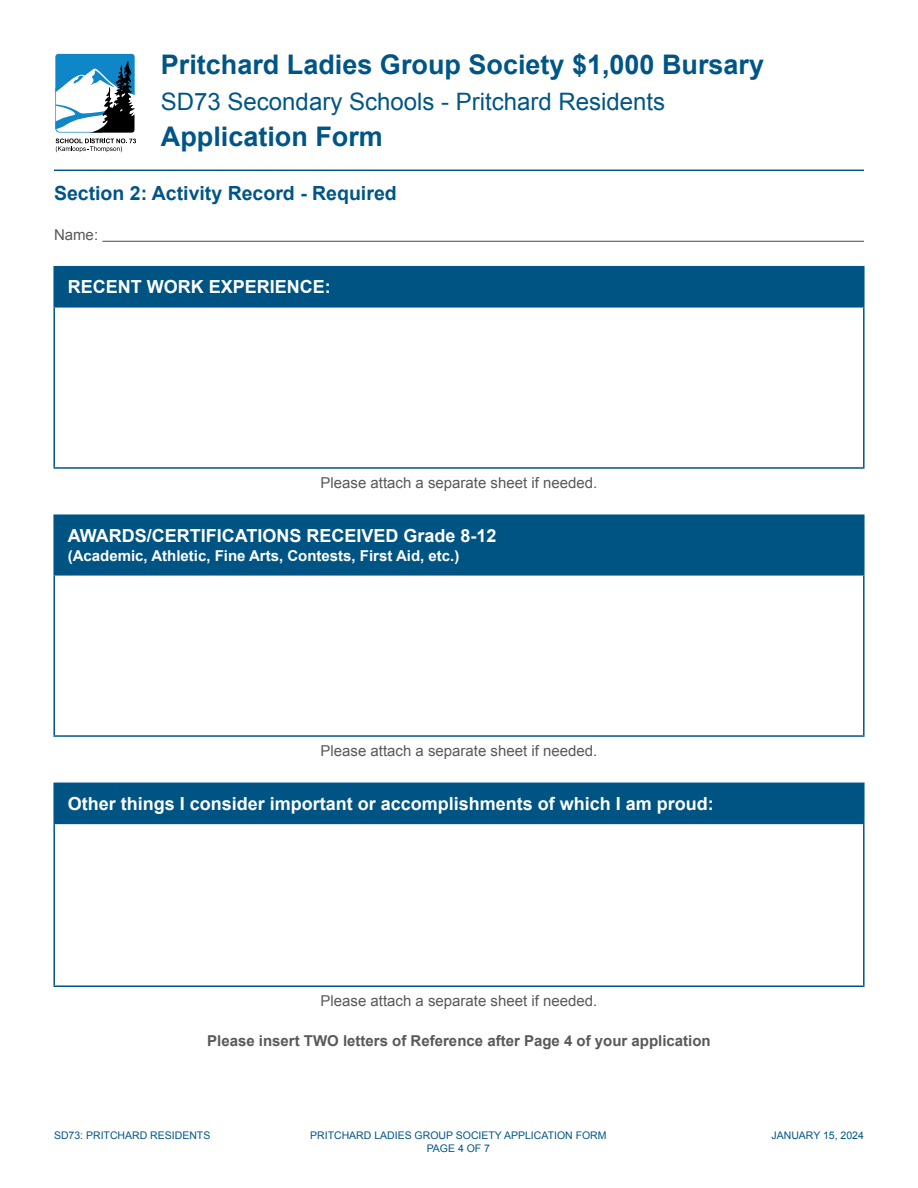
<style>
.page{position:relative;width:918px;height:1188px;background:#fff}
.page>*{position:absolute;margin:0;border:0;box-sizing:border-box;transform-origin:0 0}
.t1{font:700 27px "Arial";color:#005587}
.t2{font:24px "Arial";color:#005587}
.t3{font:700 19.5px "Arial";color:#005587}
.t4{font:700 18px "Arial";color:#fff}
.t5{font:15px "Arial";color:#58595b}
.t6{font:700 15px "Arial";color:#58595b}
.t7{font:700 15px "Arial";color:#fff}
.t8{font:10.5px "Arial";color:#005587}
</style>
<div class="page">
<hr style="left:54px;top:170px;width:810px;height:1px;background:#005587">
<div style="left:53px;top:52px;width:84px;height:83px;background:linear-gradient(to bottom,#fff,#fff);border-radius:3px"></div>
<div style="left:55px;top:54px;width:80px;height:49px;background:#0e86c8"></div>
<svg style="left:56px;top:139px;width:80px;height:13px"></svg>
<svg style="left:55px;top:61px;width:80px;height:72px"></svg>
<hr style="left:102px;top:241px;width:762px;height:1px;background:#58595b">
<div style="left:54px;top:267px;width:810px;height:40px;background:#005484"></div>
<hr style="left:53px;top:266px;width:812px;height:1px;background:#005587">
<hr style="left:53px;top:267px;width:2px;height:39px;background:#005587">
<hr style="left:863px;top:267px;width:2px;height:39px;background:#005587">
<hr style="left:53px;top:306px;width:812px;height:2px;background:#005587">
<hr style="left:53px;top:308px;width:2px;height:159px;background:#005587">
<hr style="left:863px;top:308px;width:2px;height:159px;background:#005587">
<hr style="left:53px;top:467px;width:812px;height:2px;background:#005587">
<div style="left:54px;top:515px;width:810px;height:60px;background:#005484"></div>
<hr style="left:53px;top:514px;width:812px;height:2px;background:#005587">
<hr style="left:53px;top:516px;width:2px;height:58px;background:#005587">
<hr style="left:863px;top:516px;width:2px;height:58px;background:#005587">
<hr style="left:53px;top:574px;width:812px;height:2px;background:#005587">
<hr style="left:53px;top:576px;width:2px;height:159px;background:#005587">
<hr style="left:863px;top:576px;width:2px;height:159px;background:#005587">
<hr style="left:53px;top:735px;width:812px;height:2px;background:#005587">
<div style="left:54px;top:783px;width:810px;height:40px;background:#005484"></div>
<hr style="left:53px;top:783px;width:812px;height:1px;background:#005587">
<hr style="left:53px;top:784px;width:2px;height:39px;background:#005587">
<hr style="left:863px;top:784px;width:2px;height:39px;background:#005587">
<hr style="left:53px;top:823px;width:812px;height:1px;background:#005587">
<hr style="left:53px;top:824px;width:2px;height:162px;background:#005587">
<hr style="left:863px;top:824px;width:2px;height:162px;background:#005587">
<hr style="left:53px;top:986px;width:812px;height:1px;background:#005587">
<h1 class="t1" style="left:161px;top:46px;width:605px">Pritchard Ladies Group Society $1,000 Bursary</h1>
<h2 class="t2" style="left:161px;top:86px;width:506px">SD73 Secondary Schools - Pritchard Residents</h2>
<h1 class="t1" style="left:161px;top:118px;width:224px">Application Form</h1>
<p class="t3" style="left:54px;top:180px;width:344px">Section 2: Activity Record - Required</p>
<p class="t5" style="left:54px;top:225px;width:46px">Name:</p>
<p class="t4" style="left:68px;top:275px;width:265px">RECENT WORK EXPERIENCE:</p>
<p class="t5" style="left:321px;top:473px;width:278px">Please attach a separate sheet if needed.</p>
<p class="t4" style="left:68px;top:524px;width:430px">AWARDS/CERTIFICATIONS RECEIVED Grade 8-12</p>
<p class="t7" style="left:68px;top:546px;width:393px">(Academic, Athletic, Fine Arts, Contests, First Aid, etc.)</p>
<p class="t5" style="left:321px;top:741px;width:278px">Please attach a separate sheet if needed.</p>
<p class="t4" style="left:68px;top:792px;width:648px">Other things I consider important or accomplishments of which I am proud:</p>
<p class="t5" style="left:321px;top:991px;width:278px">Please attach a separate sheet if needed.</p>
<p class="t6" style="left:207px;top:1031px;width:505px">Please insert TWO letters of Reference after Page 4 of your application</p>
<p class="t8" style="left:54px;top:1129px;width:158px">SD73: PRITCHARD RESIDENTS</p>
<p class="t8" style="left:310px;top:1129px;width:298px">PRITCHARD LADIES GROUP SOCIETY APPLICATION FORM</p>
<p class="t8" style="left:772px;top:1129px;width:94px">JANUARY 15, 2024</p>
<p class="t8" style="left:427px;top:1141px;width:65px">PAGE 4 OF 7</p>
</div>
